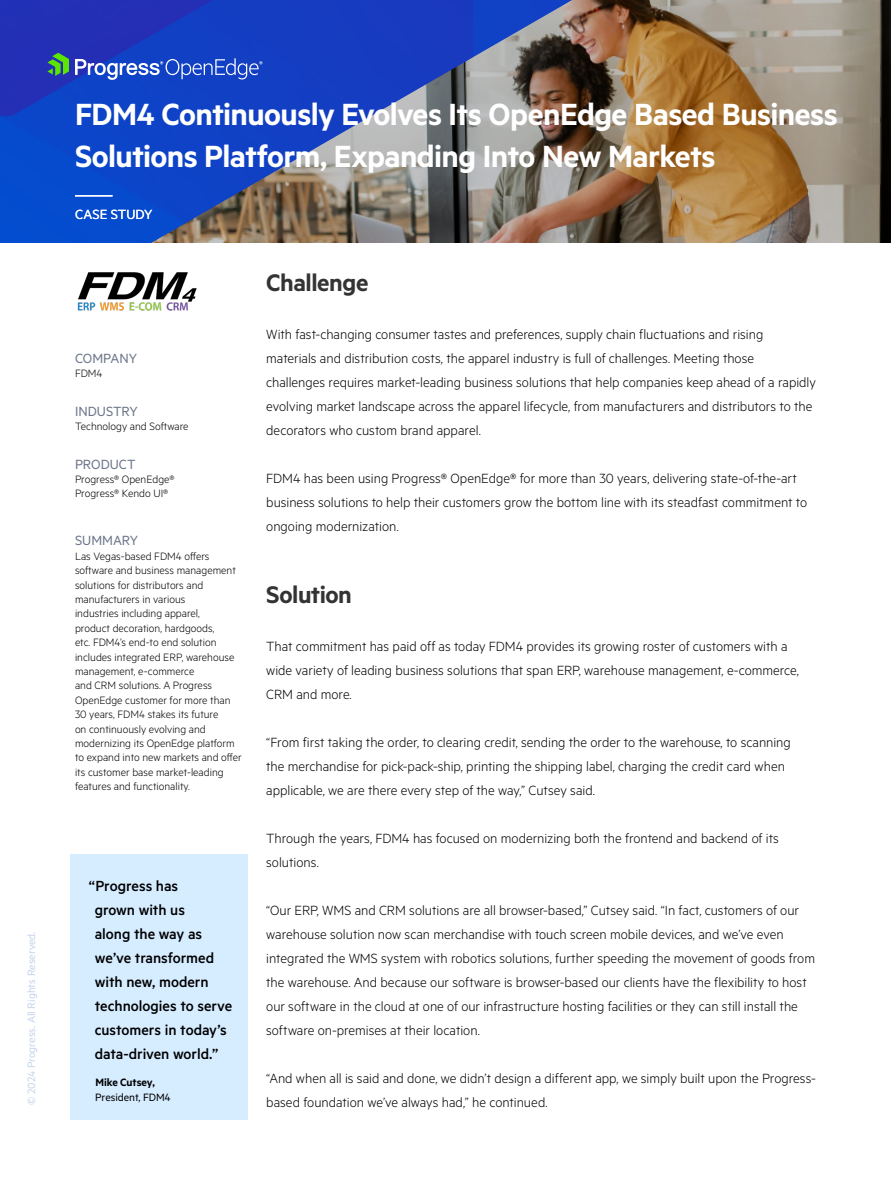
<style>
.page{position:relative;width:891px;height:1188px;background:#fff}
.page>*{position:absolute;margin:0;border:0;box-sizing:border-box;transform-origin:0 0}
.t1{font:600 34.5px/42px "Metric";letter-spacing:-.015em;color:#fff}
.Titles_level_1{font:600 27px "Metric";letter-spacing:-.015em;color:#333}
.Quotes_Text{font:500 16.5px/24px "Metric";letter-spacing:-.005em;color:#000}
.Body_1{font:300 15px/24px "Metric";color:#000}
.Side_Bar_Text{font:15px "Metric";color:#6c7589}
.t2{font:15px "Metric";color:#fff}
.Side_Bar_Title{font:15px "Metric";color:#6c7589}
.Side_Bar_Text-2{font:300 12px/14.4px "Metric";color:#000}
.t3{font:12px "Metric";color:#c6d5eb}
.Quotes_Names{font:12px "Metric";letter-spacing:-.005em;color:#000}
.Quotes_Names-2{font:600 12px "Metric";letter-spacing:-.005em;color:#000}
</style>
<div class="page">
<svg style="left:596px;top:0;width:295px;height:243px;background:#967a59"></svg>
<svg style="left:473px;top:0;width:123px;height:223px;background:#797277"></svg>
<svg style="left:0;top:0;width:473px;height:243px;background:#3856a6"></svg>
<svg style="left:0;top:0;width:293px;height:117px;background:#1e40bf"></svg>
<hr style="left:75px;top:195px;width:37px;height:1px;background:#fff">
<div style="left:70px;top:854px;width:177px;height:266px;background:#d6ecff"></div>
<img style="left:77px;top:272px;width:120px;height:38px">
<p class="t3" style="left:24px;top:1105px;width:175px;rotate:-90deg">© 2024 Progress. All Rights Reserved.</p>
<h1 class="t1" style="left:75px;top:92px;width:764px">FDM4 Continuously Evolves Its OpenEdge Based Business<br>Solutions Platform, Expanding Into New Markets</h1>
<p class="t2" style="left:75px;top:206px;width:79px">CASE STUDY</p>
<p class="Side_Bar_Title" style="left:75px;top:350px;width:64px">COMPANY</p>
<p class="Side_Bar_Text-2" style="left:75px;top:366px;width:29px">FDM4</p>
<p class="Side_Bar_Text" style="left:75px;top:402px;width:64px">INDUSTRY</p>
<p class="Side_Bar_Text-2" style="left:75px;top:419px;width:115px">Technology and Software</p>
<p class="Side_Bar_Text" style="left:75px;top:455px;width:62px">PRODUCT</p>
<p class="Side_Bar_Text-2" style="left:75px;top:472px;width:101px">Progress® OpenEdge®</p>
<p class="Side_Bar_Text-2" style="left:75px;top:486px;width:95px">Progress® Kendo UI®</p>
<p class="Side_Bar_Text" style="left:75px;top:532px;width:65px">SUMMARY</p>
<p class="Side_Bar_Text-2" style="left:75px;top:548px;width:168px">Las Vegas-based FDM4 offers software and business management solutions for distributors and manufacturers in various<br>industries including apparel,<br>product decoration, hardgoods,<br>etc. FDM4’s end-to end solution includes integrated ERP, warehouse management, e-commerce<br>and CRM solutions. A Progress<br>OpenEdge customer for more than<br>30 years, FDM4 stakes its future<br>on continuously evolving and modernizing its OpenEdge platform to expand into new markets and offer its customer base market-leading features and functionality.</p>
<p class="Quotes_Text" style="left:95px;top:873px;width:139px;text-indent:-6px">“Progress has<br>grown with us<br>along the way as we’ve transformed with new, modern technologies to serve customers in today’s data-driven world.”</p>
<p class="Quotes_Names-2" style="left:95px;top:1075px;width:61px">Mike Cutsey,</p>
<p class="Quotes_Names" style="left:95px;top:1090px;width:77px">President, FDM4</p>
<h2 class="Titles_level_1" style="left:266px;top:267px;width:104px">Challenge</h2>
<p class="Body_1" style="left:266px;top:322px;width:551px">With fast-changing consumer tastes and preferences, supply chain fluctuations and rising materials and distribution costs, the apparel industry is full of challenges. Meeting those challenges requires market-leading business solutions that help companies keep ahead of a rapidly evolving market landscape across the apparel lifecycle, from manufacturers and distributors to the decorators who custom brand apparel.</p>
<p class="Body_1" style="left:266px;top:466px;width:542px">FDM4 has been using Progress® OpenEdge® for more than 30 years, delivering state-of-the-art business solutions to help their customers grow the bottom line with its steadfast commitment to ongoing modernization.</p>
<h2 class="Titles_level_1" style="left:266px;top:579px;width:87px">Solution</h2>
<p class="Body_1" style="left:266px;top:634px;width:534px">That commitment has paid off as today FDM4 provides its growing roster of customers with a wide variety of leading business solutions that span ERP, warehouse management, e-commerce,<br>CRM and more.</p>
<p class="Body_1" style="left:266px;top:730px;width:526px">“From first taking the order, to clearing credit, sending the order to the warehouse, to scanning the merchandise for pick-pack-ship, printing the shipping label, charging the credit card when applicable, we are there every step of the way,” Cutsey said.</p>
<p class="Body_1" style="left:266px;top:826px;width:514px">Through the years, FDM4 has focused on modernizing both the frontend and backend of its solutions.</p>
<p class="Body_1" style="left:266px;top:898px;width:550px">“Our ERP, WMS and CRM solutions are all browser-based,” Cutsey said. “In fact, customers of our warehouse solution now scan merchandise with touch screen mobile devices, and we’ve even integrated the WMS system with robotics solutions, further speeding the movement of goods from the warehouse. And because our software is browser-based our clients have the flexibility to host our software in the cloud at one of our infrastructure hosting facilities or they can still install the software on-premises at their location.</p>
<p class="Body_1" style="left:266px;top:1066px;width:551px">“And when all is said and done, we didn’t design a different app, we simply built upon the Progress&shy;based foundation we’ve always had,” he continued.</p>
</div>
